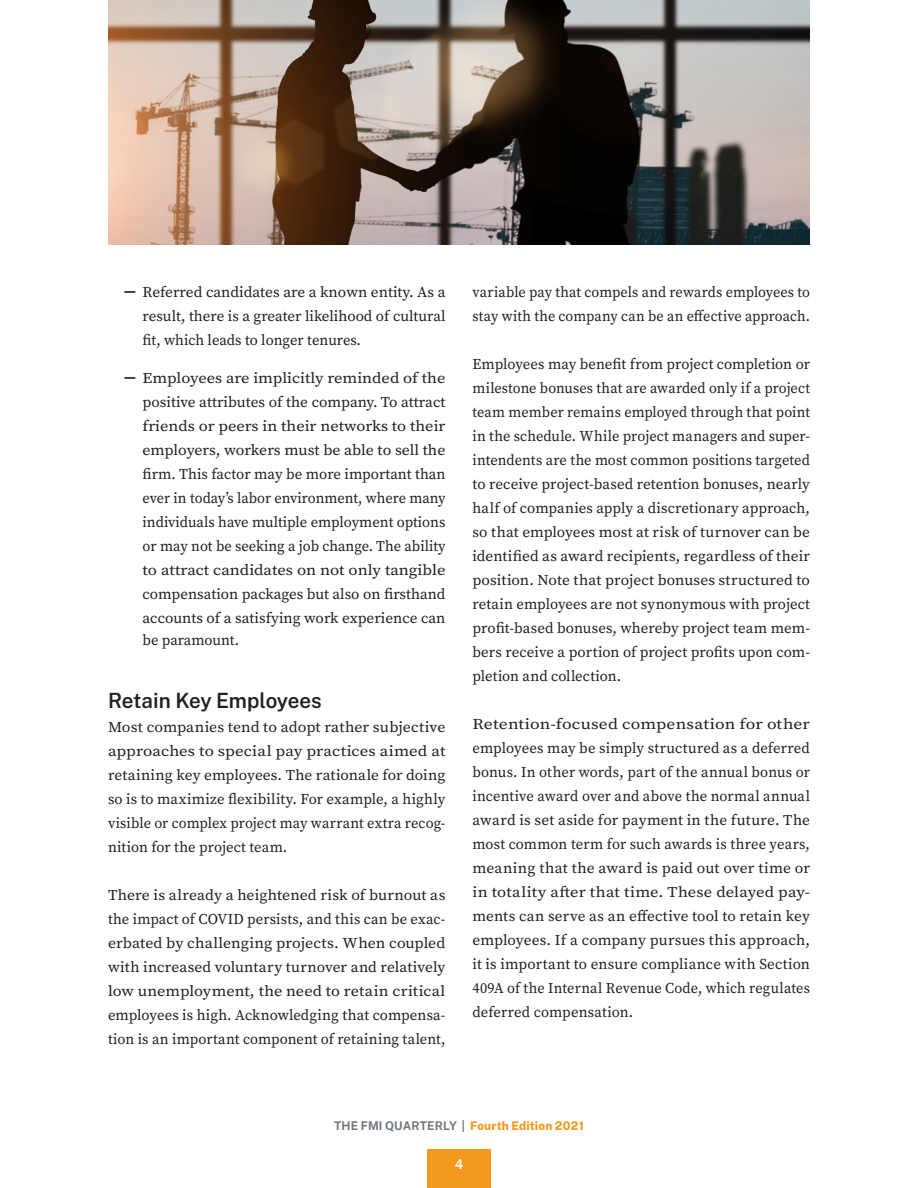
<style>
.page{position:relative;width:918px;height:1188px;background:#fff}
.page>*{position:absolute;margin:0;border:0;box-sizing:border-box;transform-origin:0 0}
.SubHeading{font:600 21px "Public Sans";letter-spacing:-.01em;color:#231f20}
.t1{font:15px/24px "Source Serif Pro";color:#231f20;text-align:justify}
.t2{font:15px/24px "Source Serif Pro";color:#231f20;text-align:justify;scale:1.17 1}
.t3{font:15px/24px "Source Serif Pro";color:#231f20;text-align:justify;scale:1.1 1}
.t4{font:15px/24px "Source Serif Pro";color:#231f20;text-align:justify;scale:1.04 1}
.t5{font:15px/24px "Source Serif Pro";color:#231f20;text-align:justify;scale:1.05 1}
.t6{font:15px/24px "Source Serif Pro";color:#231f20;scale:.95 1}
.t7{font:600 13.5px "Public Sans";color:#fff}
.t8{font:800 12px "Public Sans";letter-spacing:.015em;color:#f49a1e}
.s1{font-family:"Stencil"}
.s2{font-weight:700;color:#6e7984}
</style>
<div class="page">
<div style="left:427px;top:1149px;width:64px;height:39px;background:#f49a1e"></div>
<img style="left:108px;top:0;width:702px;height:244px">
<p class="t1" style="left:143px;top:280px;width:304px;text-indent:-18px"><span class="s1">—</span> Referred candidates are a known entity. As a result, there is a greater likelihood of cultural fit, which leads to longer tenures.</p>
<p class="t3" style="left:143px;top:366px;width:277px;text-indent:-18px"><span class="s1">—</span> Employees are implicitly reminded of the positive attributes of the company. To attract friends or peers in their networks to their employers, workers must be able to sell the firm. This factor may be more important than ever in today’s labor environment, where many individuals have multiple employment options or may not be seeking a job change. The ability to attract candidates on not only tangible compensation packages but also on firsthand accounts of a satisfying work experience can</p>
<p class="t1" style="left:143px;top:628px;width:98px">be paramount.</p>
<p class="SubHeading" style="left:108px;top:685px;width:215px">Retain Key Employees</p>
<p class="t5" style="left:108px;top:715px;width:323px">Most companies tend to adopt rather subjective approaches to special pay practices aimed at retaining key employees. The rationale for doing so is to maximize flexibility. For example, a highly visible or complex project may warrant extra recog&shy;nition for the project team.</p>
<p class="t4" style="left:108px;top:883px;width:326px">There is already a heightened risk of burnout as the impact of COVID persists, and this can be exac&shy;erbated by challenging projects. When coupled with increased voluntary turnover and relatively low unemployment, the need to retain critical employees is high. Acknowledging that compensa&shy;tion is an important component of retaining talent,</p>
<p class="t6" style="left:472px;top:280px;width:357px">variable pay that compels and rewards employees to stay with the company can be an effective approach.</p>
<p class="t1" style="left:472px;top:352px;width:339px">Employees may benefit from project completion or milestone bonuses that are awarded only if a project team member remains employed through that point in the schedule. While project managers and super&shy;intendents are the most common positions targeted to receive project-based retention bonuses, nearly half of companies apply a discretionary approach, so that employees most at risk of turnover can be identified as award recipients, regardless of their position. Note that project bonuses structured to retain employees are not synonymous with project profit-based bonuses, whereby project team mem&shy;bers receive a portion of project profits upon com&shy;pletion and collection.</p>
<p class="t2" style="left:472px;top:712px;width:290px">Retention-focused compensation for other employees may be simply structured as a deferred bonus. In other words, part of the annual bonus or incentive award over and above the normal annual award is set aside for payment in the future. The most common term for such awards is three years, meaning that the award is paid out over time or in totality after that time. These delayed pay&shy;ments can serve as an effective tool to retain key employees. If a company pursues this approach, it is important to ensure compliance with Section 409A of the Internal Revenue Code, which regulates deferred compensation.</p>
<p class="t8" style="left:334px;top:1117px;width:251px"><span class="s2">THE FMI QUARTERLY |</span> Fourth Edition 2021</p>
<p class="t7" style="left:455px;top:1155px;width:10px">4</p>
</div>
